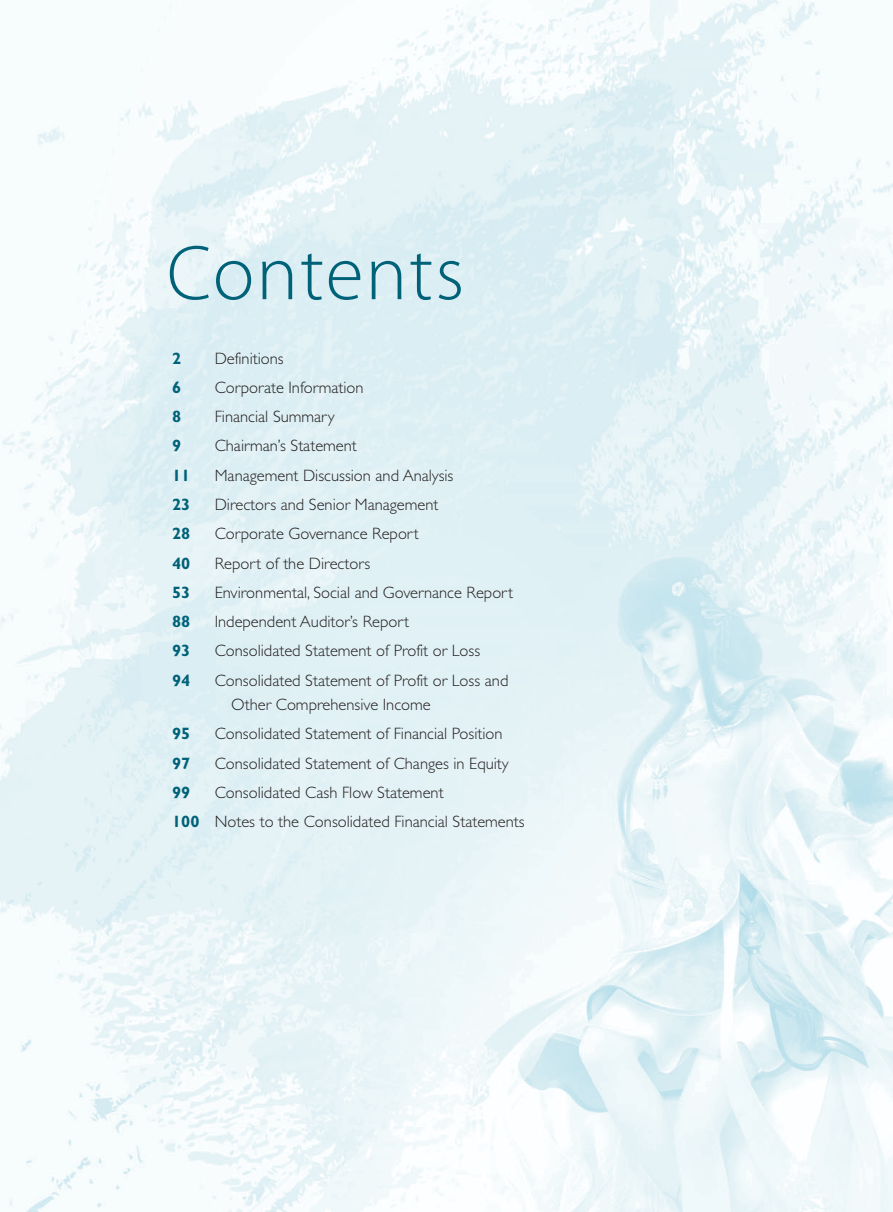
<style>
.page{position:relative;width:893px;height:1212px;background:#fff}
.page>*{position:absolute;margin:0;border:0;box-sizing:border-box;transform-origin:0 0}
.t1{font:300 78px "Myriad Pro";letter-spacing:.025em;color:#006278}
.t2{font:300 16.5px/24.6px "Gill Sans Std";color:#231f20}
.t3{font:700 16.5px "Gill Sans Std";color:#006278}
.s1{font-weight:700;color:#006278}
</style>
<div class="page">
<img style="left:0;top:0;width:893px;height:1212px">
<h1 class="t1" style="left:167px;top:244px;width:299px">Contents</h1>
<p class="t3" style="left:172px;top:352px;width:11px">2</p>
<p class="t2" style="left:215px;top:347px;width:70px">Definitions</p>
<p class="t3" style="left:172px;top:381px;width:11px">6</p>
<p class="t2" style="left:215px;top:377px;width:150px">Corporate Information</p>
<p class="t3" style="left:172px;top:410px;width:11px">8</p>
<p class="t2" style="left:215px;top:406px;width:122px">Financial Summary</p>
<p class="t3" style="left:172px;top:440px;width:11px">9</p>
<p class="t2" style="left:215px;top:435px;width:144px">Chairman’s Statement</p>
<p class="t3" style="left:172px;top:469px;width:20px">11</p>
<p class="t2" style="left:215px;top:465px;width:240px">Management Discussion and Analysis</p>
<p class="t3" style="left:172px;top:498px;width:20px">23</p>
<p class="t2" style="left:215px;top:494px;width:225px">Directors and Senior Management</p>
<p class="t3" style="left:172px;top:527px;width:20px">28</p>
<p class="t2" style="left:215px;top:523px;width:205px">Corporate Governance Report</p>
<p class="t3" style="left:172px;top:557px;width:20px">40</p>
<p class="t2" style="left:215px;top:552px;width:157px">Report of the Directors</p>
<p class="t3" style="left:172px;top:586px;width:20px">53</p>
<p class="t2" style="left:215px;top:582px;width:300px">Environmental, Social and Governance Report</p>
<p class="t3" style="left:172px;top:615px;width:20px">88</p>
<p class="t2" style="left:215px;top:611px;width:196px">Independent Auditor’s Report</p>
<p class="t3" style="left:172px;top:644px;width:20px">93</p>
<p class="t2" style="left:215px;top:640px;width:267px">Consolidated Statement of Profit or Loss</p>
<p class="t3" style="left:172px;top:674px;width:20px">94</p>
<p class="t2" style="left:231px;top:669px;width:279px;text-indent:-16px">Consolidated Statement of Profit or Loss and<br>Other Comprehensive Income</p>
<p class="t3" style="left:172px;top:728px;width:20px">95</p>
<p class="t2" style="left:215px;top:723px;width:289px">Consolidated Statement of Financial Position</p>
<p class="t3" style="left:172px;top:757px;width:20px">97</p>
<p class="t2" style="left:215px;top:752px;width:296px">Consolidated Statement of Changes in Equity</p>
<p class="t3" style="left:172px;top:786px;width:20px">99</p>
<p class="t2" style="left:172px;top:779px;width:354px;line-height:29.2px;text-indent:43px">Consolidated Cash Flow Statement<br><span class="s1">100</span> Notes to the Consolidated Financial Statements</p>
</div>
